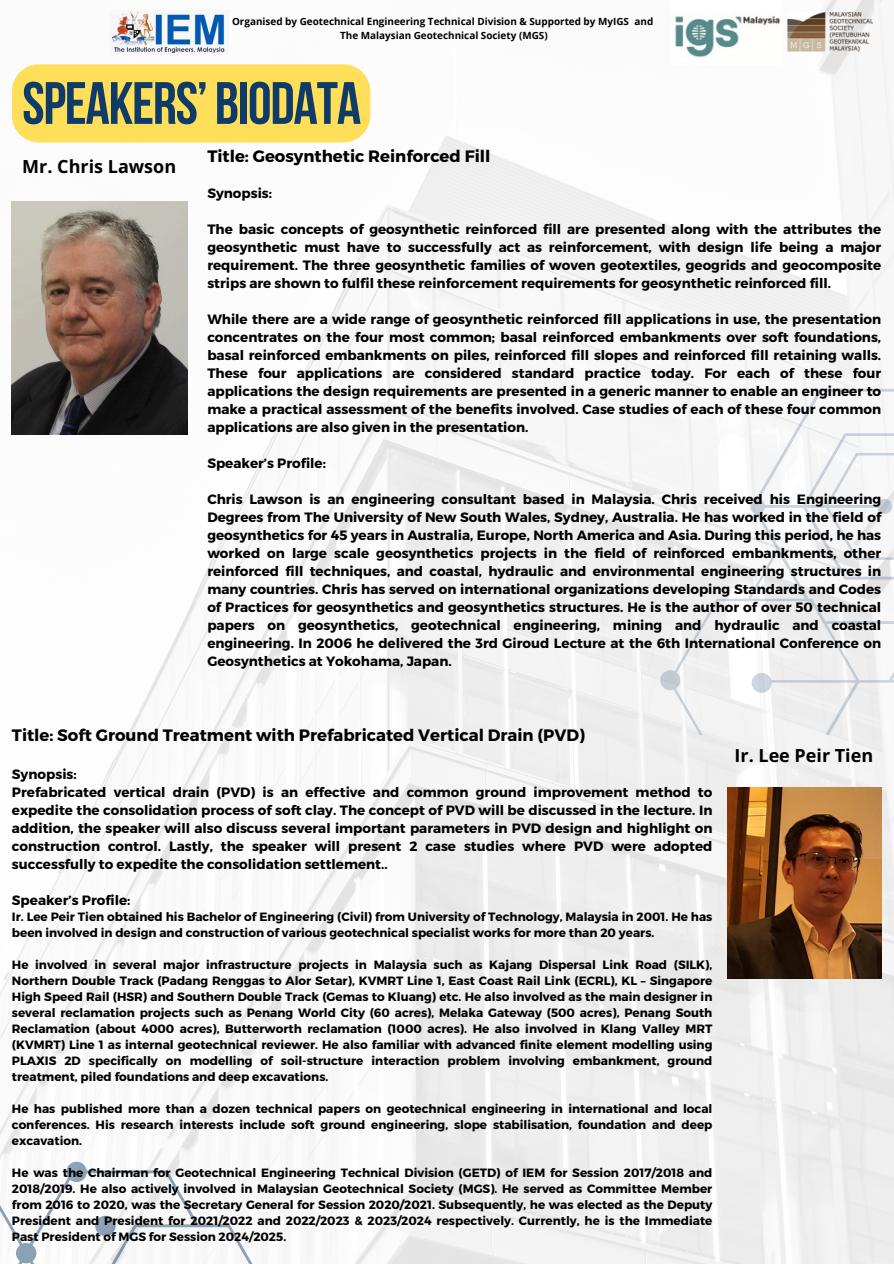
<style>
.page{position:relative;width:894px;height:1264px;background:#fff}
.page>*{position:absolute;margin:0;border:0;box-sizing:border-box;transform-origin:0 0}
.t1{font:59.7px "Bebas Neue Cyrillic";letter-spacing:-.02em;color:#0e3b68}
.t2{font:700 18px "Open Sans";color:#000}
.t3{font:700 16.5px "Montserrat";color:#000}
.t4{font:700 13.5px/18px "Montserrat";color:#000;text-align:justify}
.t5{font:700 12px/16px "Montserrat";color:#000;text-align:justify}
.t6{font:700 9.9px "Open Sans";color:#000}
</style>
<div class="page">
<img style="left:4px;top:0;width:889px;height:1263px">
<svg style="left:0;top:979px;width:417px;height:284px"></svg>
<svg style="left:95px;top:1215px;width:21px;height:21px"></svg>
<svg style="left:660px;top:253px;width:233px;height:481px;fill:#f5f5f5"></svg>
<img style="left:110px;top:10px;width:118px;height:44px">
<div style="left:12px;top:64px;width:358px;height:78px;background:#ffde59;border-radius:27px"></div>
<img style="left:727px;top:787px;width:154px;height:191px">
<img style="left:11px;top:201px;width:177px;height:233px">
<img style="left:671px;top:0;width:110px;height:64px">
<img style="left:787px;top:13px;width:85px;height:38px">
<h2 class="t6" style="left:232px;top:15px;width:422px">Organised by Geotechnical Engineering Technical Division &amp; Supported by MyIGS and</h2>
<h3 class="t6" style="left:340px;top:28px;width:209px">The Malaysian Geotechnical Society (MGS)</h3>
<p class="t1" style="left:22px;top:79px;width:340px">SPEAKERS’ BIODATA</p>
<p class="t3" style="left:207px;top:145px;width:284px">Title: Geosynthetic Reinforced Fill</p>
<p class="t4" style="left:207px;top:183px;width:66px">Synopsis:</p>
<p class="t4" style="left:207px;top:219px;width:675px">The basic concepts of geosynthetic reinforced fill are presented along with the attributes the geosynthetic must have to successfully act as reinforcement, with design life being a major requirement. The three geosynthetic families of woven geotextiles, geogrids and geocomposite strips are shown to fulfil these reinforcement requirements for geosynthetic reinforced fill.</p>
<p class="t4" style="left:207px;top:309px;width:675px">While there are a wide range of geosynthetic reinforced fill applications in use, the presentation concentrates on the four most common; basal reinforced embankments over soft foundations, basal reinforced embankments on piles, reinforced fill slopes and reinforced fill retaining walls.<br>These four applications are considered standard practice today. For each of these four applications the design requirements are presented in a generic manner to enable an engineer to make a practical assessment of the benefits involved. Case studies of each of these four common applications are also given in the presentation.</p>
<h1 class="t4" style="left:207px;top:453px;width:120px">Speaker’s Profile:</h1>
<h2 class="t4" style="left:207px;top:489px;width:675px">Chris Lawson is an engineering consultant based in Malaysia. Chris received his Engineering Degrees from The University of New South Wales, Sydney, Australia. He has worked in the field of geosynthetics for 45 years in Australia, Europe, North America and Asia. During this period, he has worked on large scale geosynthetics projects in the field of reinforced embankments, other reinforced fill techniques, and coastal, hydraulic and environmental engineering structures in many countries. Chris has served on international organizations developing Standards and Codes of Practices for geosynthetics and geosynthetics structures. He is the author of over 50 technical papers on geosynthetics, geotechnical engineering, mining and hydraulic and coastal engineering. In 2006 he delivered the 3rd Giroud Lecture at the 6th International Conference on Geosynthetics at Yokohama, Japan.</h2>
<h3 class="t2" style="left:22px;top:153px;width:155px">Mr. Chris Lawson</h3>
<h3 class="t3" style="left:12px;top:724px;width:574px">Title: Soft Ground Treatment with Prefabricated Vertical Drain (PVD)</h3>
<h3 class="t4" style="left:12px;top:764px;width:701px;text-align:left">Synopsis:<br>Prefabricated vertical drain (PVD) is an effective and common ground improvement method to expedite the consolidation process of soft clay. The concept of PVD will be discussed in the lecture. In addition, the speaker will also discuss several important parameters in PVD design and highlight on construction control. Lastly, the speaker will present 2 case studies where PVD were adopted successfully to expedite the consolidation settlement..</h3>
<h3 class="t4" style="left:12px;top:890px;width:120px">Speaker’s Profile:</h3>
<h3 class="t5" style="left:12px;top:907px;width:701px">Ir. Lee Peir Tien obtained his Bachelor of Engineering (Civil) from University of Technology, Malaysia in 2001. He has been involved in design and construction of various geotechnical specialist works for more than 20 years.</h3>
<h3 class="t5" style="left:12px;top:955px;width:701px">He involved in several major infrastructure projects in Malaysia such as Kajang Dispersal Link Road (SILK), Northern Double Track (Padang Renggas to Alor Setar), KVMRT Line 1, East Coast Rail Link (ECRL), KL – Singapore High Speed Rail (HSR) and Southern Double Track (Gemas to Kluang) etc. He also involved as the main designer in several reclamation projects such as Penang World City (60 acres), Melaka Gateway (500 acres), Penang South Reclamation (about 4000 acres), Butterworth reclamation (1000 acres). He also involved in Klang Valley MRT (KVMRT) Line 1 as internal geotechnical reviewer. He also familiar with advanced finite element modelling using PLAXIS 2D specifically on modelling of soil-structure interaction problem involving embankment, ground treatment, piled foundations and deep excavations.</h3>
<h2 class="t5" style="left:12px;top:1099px;width:701px">He has published more than a dozen technical papers on geotechnical engineering in international and local conferences. His research interests include soft ground engineering, slope stabilisation, foundation and deep excavation.</h2>
<p class="t5" style="left:12px;top:1163px;width:701px">He was the Chairman for Geotechnical Engineering Technical Division (GETD) of IEM for Session 2017/2018 and 2018/2019. He also actively involved in Malaysian Geotechnical Society (MGS). He served as Committee Member from 2016 to 2020, was the Secretary General for Session 2020/2021. Subsequently, he was elected as the Deputy President and President for 2021/2022 and 2022/2023 &amp; 2023/2024 respectively. Currently, he is the Immediate Past President of MGS for Session 2024/2025.</p>
<p class="t2" style="left:734px;top:742px;width:140px">Ir. Lee Peir Tien</p>
</div>
